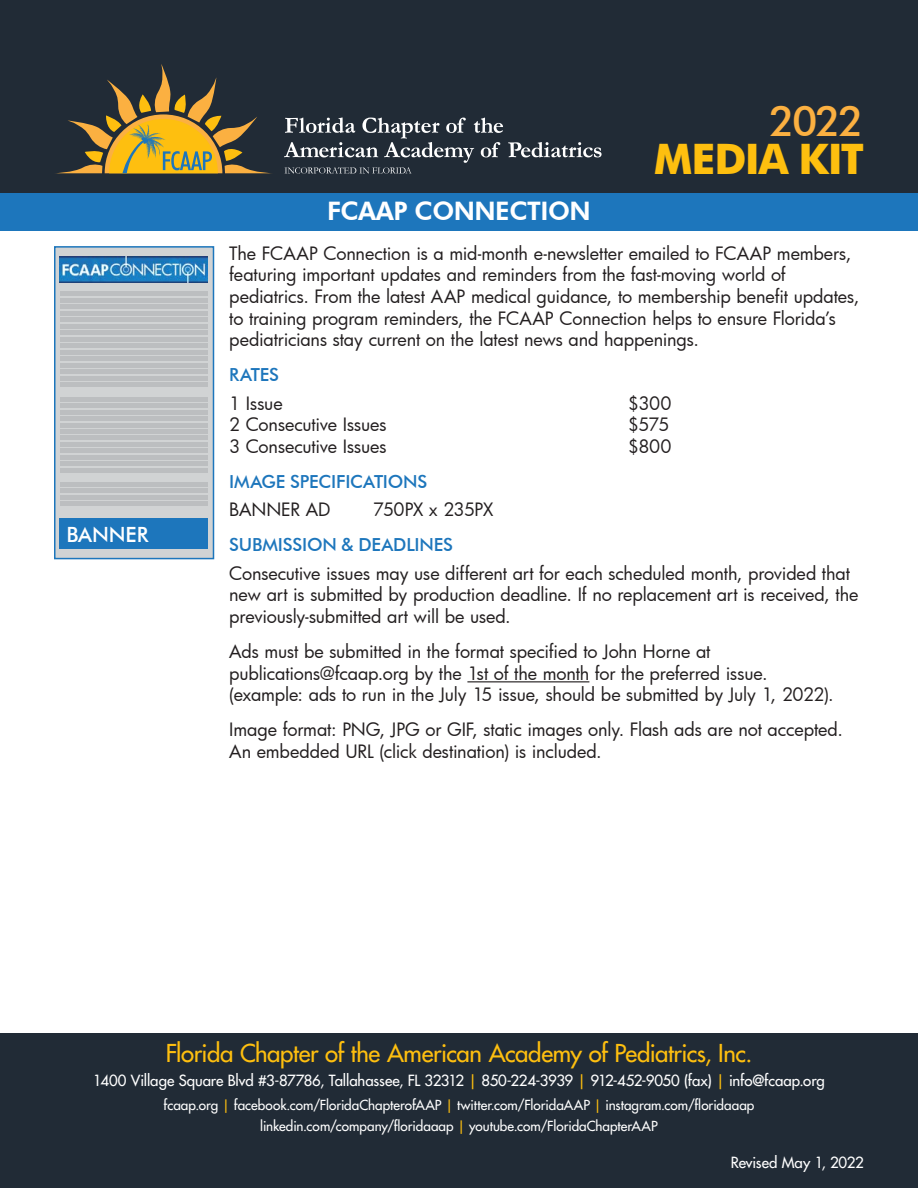
<style>
.page{position:relative;width:918px;height:1188px;background:#fff}
.page>*{position:absolute;margin:0;border:0;box-sizing:border-box;transform-origin:0 0}
.t1{font:700 42px "Futura BT";letter-spacing:-.035em;color:#febf0f}
.t2{font:500 42px "Futura BT";color:#fbb041}
.t3{font:800 25.5px "Futura BT";letter-spacing:-.02em;color:#fff}
.t4{font:500 24px "Futura Std";letter-spacing:-.015em;color:#febf0f}
.Block_Header{font:500 21px "Futura BT";letter-spacing:-.005em;color:#fff}
.Block_Header-2{font:18px/21.6px "Futura";letter-spacing:-.01em;color:#231f20}
.Block_Header-3{font:500 18px "Futura BT";letter-spacing:-.01em;color:#1d76bc}
.Block_Header-4{font:18px "Futura";letter-spacing:-.03em;color:#231f20}
.t5{font:500 15px "Futura Std";letter-spacing:-.01em;color:#fff}
.t6{font:500 13.5px/21px "Futura Std";color:#fff;text-align:center}
.s1{color:#febf0f}
</style>
<div class="page">
<div style="left:0;top:0;width:918px;height:193px;background:#212b36"></div>
<svg style="left:59px;top:64px;width:209px;height:109px"></svg>
<svg style="left:284px;top:117px;width:318px;height:57px"></svg>
<div style="left:0;top:1034px;width:918px;height:154px;background:#212b36"></div>
<div style="left:0;top:193px;width:918px;height:38px;background:#1d76bc"></div>
<hr style="left:467px;top:681px;width:122px;height:1px;background:#231f20">
<div style="left:54px;top:246px;width:160px;height:313px;background:#d1d3d4;border:2px solid #1d76bc"></div>
<div style="left:61px;top:291px;width:147px;height:5px;background:#bcbec0"></div>
<div style="left:61px;top:298px;width:147px;height:5px;background:#bcbec0"></div>
<div style="left:61px;top:304px;width:147px;height:5px;background:#bcbec0"></div>
<div style="left:61px;top:311px;width:147px;height:5px;background:#bcbec0"></div>
<div style="left:61px;top:397px;width:147px;height:5px;background:#bcbec0"></div>
<div style="left:61px;top:317px;width:147px;height:5px;background:#bcbec0"></div>
<div style="left:61px;top:403px;width:147px;height:5px;background:#bcbec0"></div>
<div style="left:61px;top:324px;width:147px;height:5px;background:#bcbec0"></div>
<hr style="left:61px;top:410px;width:147px;height:4px;background:#bcbec0">
<div style="left:61px;top:330px;width:147px;height:5px;background:#bcbec0"></div>
<div style="left:61px;top:416px;width:147px;height:5px;background:#bcbec0"></div>
<div style="left:61px;top:337px;width:147px;height:5px;background:#bcbec0"></div>
<hr style="left:61px;top:423px;width:147px;height:4px;background:#bcbec0">
<div style="left:61px;top:343px;width:147px;height:5px;background:#bcbec0"></div>
<div style="left:61px;top:429px;width:147px;height:5px;background:#bcbec0"></div>
<div style="left:61px;top:350px;width:147px;height:5px;background:#bcbec0"></div>
<hr style="left:61px;top:436px;width:147px;height:4px;background:#bcbec0">
<div style="left:61px;top:356px;width:147px;height:5px;background:#bcbec0"></div>
<div style="left:61px;top:442px;width:147px;height:5px;background:#bcbec0"></div>
<div style="left:61px;top:482px;width:147px;height:5px;background:#bcbec0"></div>
<div style="left:61px;top:363px;width:147px;height:5px;background:#bcbec0"></div>
<div style="left:61px;top:448px;width:147px;height:5px;background:#bcbec0"></div>
<div style="left:61px;top:488px;width:147px;height:5px;background:#bcbec0"></div>
<div style="left:61px;top:369px;width:147px;height:5px;background:#bcbec0"></div>
<div style="left:61px;top:455px;width:147px;height:5px;background:#bcbec0"></div>
<div style="left:61px;top:495px;width:147px;height:5px;background:#bcbec0"></div>
<hr style="left:61px;top:376px;width:147px;height:4px;background:#bcbec0">
<div style="left:61px;top:461px;width:147px;height:5px;background:#bcbec0"></div>
<div style="left:61px;top:501px;width:147px;height:5px;background:#bcbec0"></div>
<div style="left:61px;top:382px;width:147px;height:5px;background:#bcbec0"></div>
<div style="left:61px;top:468px;width:147px;height:5px;background:#bcbec0"></div>
<img style="left:60px;top:257px;width:148px;height:26px">
<div style="left:60px;top:518px;width:148px;height:31px;background:#1d76bc"></div>
<h1 class="t2" style="left:769px;top:95px;width:96px">2022</h1>
<p class="Block_Header" style="left:66px;top:522px;width:84px">BANNER</p>
<h1 class="t1" style="left:654px;top:134px;width:212px">MEDIA KIT</h1>
<p class="t3" style="left:327px;top:196px;width:265px">FCAAP CONNECTION</p>
<p class="Block_Header-2" style="left:229px;top:242px;width:632px">The FCAAP Connection is a mid-month e-newsletter emailed to FCAAP members, featuring important updates and reminders from the fast-moving world of pediatrics. From the latest AAP medical guidance, to membership benefit updates, to training program reminders, the FCAAP Connection helps to ensure Florida’s pediatricians stay current on the latest news and happenings.</p>
<p class="Block_Header-3" style="left:229px;top:364px;width:51px">RATES</p>
<p class="Block_Header-2" style="left:229px;top:392px;width:55px">1 Issue</p>
<p class="Block_Header-2" style="left:628px;top:392px;width:45px">$300</p>
<p class="Block_Header-2" style="left:229px;top:413px;width:159px">2 Consecutive Issues</p>
<p class="Block_Header-2" style="left:628px;top:413px;width:43px">$575</p>
<p class="Block_Header-2" style="left:229px;top:435px;width:159px">3 Consecutive Issues</p>
<p class="Block_Header-2" style="left:628px;top:435px;width:45px">$800</p>
<p class="Block_Header-3" style="left:229px;top:470px;width:200px">IMAGE SPECIFICATIONS</p>
<p class="Block_Header-2" style="left:229px;top:498px;width:103px">BANNER AD</p>
<p class="Block_Header-4" style="left:373px;top:497px;width:121px">750PX x 235PX</p>
<p class="Block_Header-3" style="left:229px;top:534px;width:225px">SUBMISSION &amp; DEADLINES</p>
<p class="Block_Header-2" style="left:229px;top:562px;width:631px">Consecutive issues may use different art for each scheduled month, provided that new art is submitted by production deadline. If no replacement art is received, the previously-submitted art will be used.</p>
<p class="Block_Header-2" style="left:229px;top:640px;width:606px">Ads must be submitted in the format specified to John Horne at publications@fcaap.org by the 1st of the month for the preferred issue. (example: ads to run in the July 15 issue, should be submitted by July 1, 2022).</p>
<p class="Block_Header-2" style="left:229px;top:718px;width:615px">Image format: PNG, JPG or GIF, static images only. Flash ads are not accepted.<br>An embedded URL (click destination) is included.</p>
<h3 class="t4" style="left:166px;top:1038px;width:588px">Florida Chapter of the American Academy of Pediatrics, Inc.</h3>
<p class="t5" style="left:93px;top:1071px;width:733px">1400 Village Square Blvd #3-87786, Tallahassee, FL 32312 <span class="s1">|</span> 850-224-3939 <span class="s1">|</span> 912-452-9050 (fax) <span class="s1">|</span> info@fcaap.org</p>
<p class="t6" style="left:164px;top:1095px;width:592px">fcaap.org <span class="s1">|</span> facebook.com/FloridaChapterofAAP <span class="s1">|</span> twitter.com/FloridaAAP <span class="s1">|</span> instagram.com/floridaaap linkedin.com/company/floridaaap <span class="s1">|</span> youtube.com/FloridaChapterAAP</p>
<p class="t5" style="left:731px;top:1153px;width:135px">Revised May 1, 2022</p>
</div>
